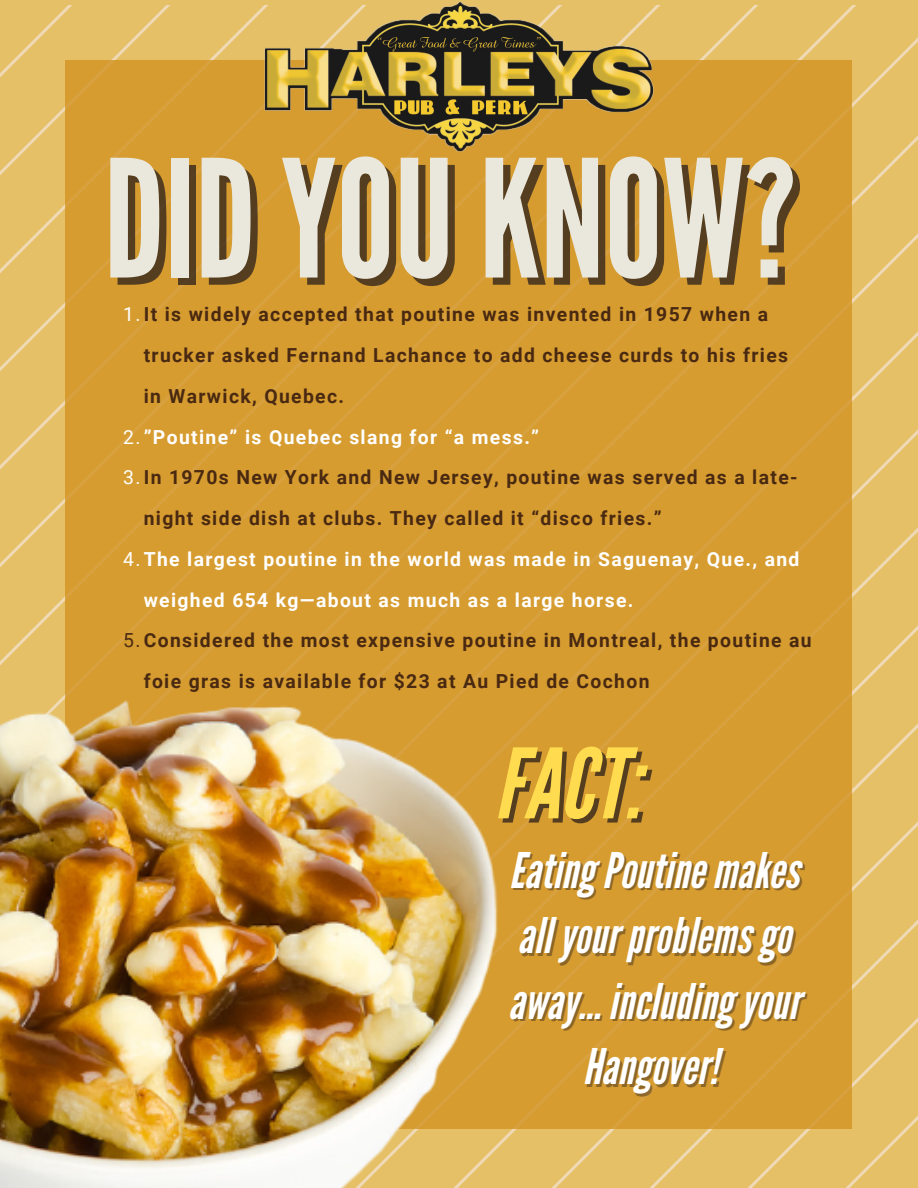
<style>
.page{position:relative;width:918px;height:1188px;background:#fff}
.page>*{position:absolute;margin:0;border:0;box-sizing:border-box;transform-origin:0 0}
.t1{font:163.05px "League Gothic";color:#eae7dc}
.t2{font:italic 96.6px "League Gothic";color:rgb(31 23 25/.7)}
.t3{font:italic 49.05px/65.6px "League Gothic";color:#fff;text-align:center}
.t4{font:700 19.35px "Roboto";letter-spacing:.07em;color:#492911}
.t5{font:700 19.35px "Roboto";letter-spacing:.07em;color:#fff}
.s1{font-weight:400;color:#fff}
.s2{font-weight:400}
</style>
<div class="page">
<div style="left:0;top:5px;width:918px;height:274px;background:#e6c066"></div>
<div style="left:0;top:279px;width:918px;height:294px;background:#e6c066"></div>
<div style="left:0;top:573px;width:918px;height:294px;background:#e6c066"></div>
<div style="left:539px;top:867px;width:379px;height:321px;background:#e6c066"></div>
<div style="left:66px;top:60px;width:786px;height:1069px;background:#d69c30"></div>
<img style="left:0;top:685px;width:539px;height:503px">
<img style="left:258px;top:0;width:402px;height:158px">
<h1 class="t1" style="left:104px;top:125px;width:694px">DIDYOUKNOW?</h1>
<p class="t4" style="left:123px;top:303px;width:646px"><span class="s1">1.</span>It is widely accepted that poutine was invented in 1957 when a</p>
<p class="t4" style="left:144px;top:344px;width:646px">trucker asked Fernand Lachance to add cheese curds to his fries</p>
<p class="t4" style="left:144px;top:385px;width:202px">in Warwick, Quebec.</p>
<p class="t5" style="left:123px;top:426px;width:418px"><span class="s2">2.</span>”Poutine” is Quebec slang for “a mess.”</p>
<p class="t4" style="left:123px;top:466px;width:676px"><span class="s1">3.</span>In 1970s New York and New Jersey, poutine was served as a late-</p>
<p class="t4" style="left:144px;top:507px;width:519px">night side dish at clubs. They called it “disco fries.”</p>
<p class="t5" style="left:123px;top:548px;width:678px"><span class="s2">4.</span>The largest poutine in the world was made in Saguenay, Que., and</p>
<p class="t5" style="left:144px;top:589px;width:491px">weighed 654 kg—about as much as a large horse.</p>
<p class="t4" style="left:123px;top:629px;width:690px"><span class="s2">5.</span>Considered the most expensive poutine in Montreal, the poutine au</p>
<p class="t4" style="left:144px;top:670px;width:507px">foie gras is available for $23 at Au Pied de Cochon</p>
<h2 class="t2" style="left:498px;top:732px;width:148px">FACT:</h2>
<h3 class="t3" style="left:508px;top:839px;width:293px">EatingPoutine makes allyourproblemsgo away... includingyour<br>Hangover!</h3>
</div>
